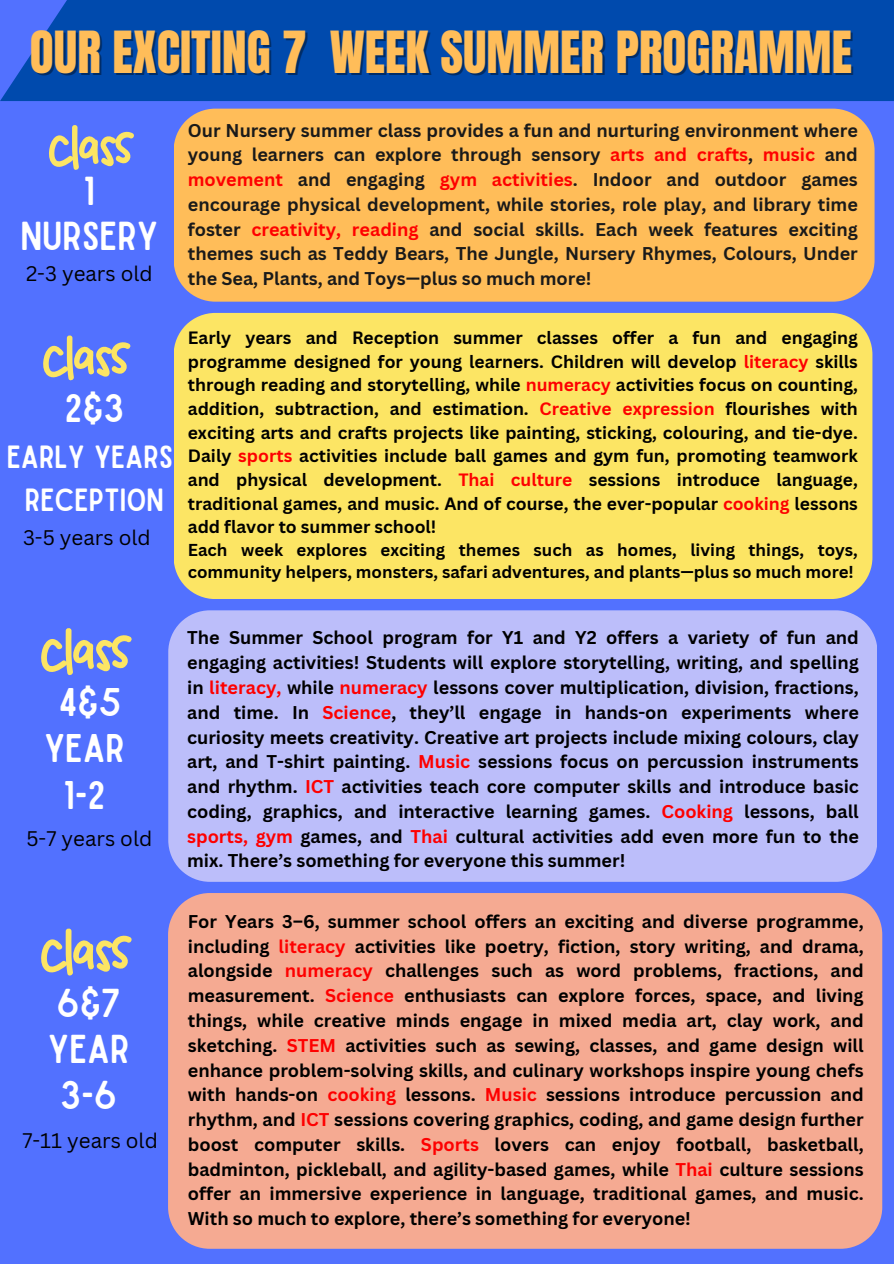
<style>
.page{position:relative;width:894px;height:1264px;background:#fff}
.page>*{position:absolute;margin:0;border:0;box-sizing:border-box;transform-origin:0 0}
.t1{font:49.35px "Anton";color:#ffbd59}
.t2{font:38.7px/45px "Sailors";color:#fff;text-align:center}
.t3{font:38.55px/46.2px "Sailors";color:#fff;text-align:center}
.t4{font:38.25px/46.2px "Sailors";color:#fff;text-align:center}
.t5{font:30.75px/42.8px "Sailors";color:#fff;text-align:center}
.t6{font:20.55px "Canva Sans";color:#000}
.t7{font:700 18px/24.8px "Canva Sans";color:#000;text-align:justify}
.t8{font:700 18px/24.8px "Canva Sans";color:#1a1a1a;text-align:justify}
.t9{font:700 17.4px/23.7px "Canva Sans";color:#000;text-align:justify}
.t10{font:700 16.8px/22.5px "Canva Sans";color:#000}
.s1{color:#fe0000}
</style>
<div class="page">
<div style="left:0;top:0;width:893px;height:1263px;background:#5271ff"></div>
<div style="left:0;top:0;width:893px;height:101px;background:#004aad"></div>
<svg style="left:49px;top:125px;width:85px;height:45px"></svg>
<svg style="left:43px;top:335px;width:88px;height:46px"></svg>
<svg style="left:41px;top:628px;width:91px;height:47px"></svg>
<svg style="left:41px;top:928px;width:91px;height:48px"></svg>
<div style="left:174px;top:109px;width:700px;height:193px;background:#ffbd59"></div>
<div style="left:168px;top:610px;width:708px;height:271px;background:#bcbefa"></div>
<div style="left:174px;top:313px;width:698px;height:286px;background:#fce564"></div>
<div style="left:168px;top:893px;width:714px;height:355px;background:#f5aa92"></div>
<p class="t1" style="left:30px;top:17px;width:278px">OUR EXCITING 7</p>
<h2 class="t1" style="left:329px;top:17px;width:523px">WEEK SUMMER PROGRAMME</h2>
<h4 class="t2" style="left:20px;top:170px;width:139px">1<br>NURSERY</h4>
<h2 class="t6" style="left:26px;top:259px;width:128px">2-3 years old</h2>
<h1 class="t4" style="left:65px;top:386px;width:61px">2&amp;3</h1>
<h1 class="t5" style="left:7px;top:436px;width:168px">EARLY YEARS<br>RECEPTION</h1>
<h4 class="t6" style="left:23px;top:523px;width:129px">3-5 years old</h4>
<p class="t8" style="left:188px;top:117px;width:671px">Our Nursery summer class provides a fun and nurturing environment where young learners can explore through sensory <span class="s1">arts and crafts</span>, <span class="s1">music</span> and <span class="s1">movement</span> and engaging <span class="s1">gym activities</span>. Indoor and outdoor games encourage physical development, while stories, role play, and library time foster <span class="s1">creativity, reading</span> and social skills. Each week features exciting themes such as Teddy Bears, The Jungle, Nursery Rhymes, Colours, Under the Sea, Plants, and Toys—plus so much more!</p>
<h3 class="t9" style="left:188px;top:325px;width:671px">Early years and Reception summer classes offer a fun and engaging programme designed for young learners. Children will develop <span class="s1">literacy</span> skills through reading and storytelling, while <span class="s1">numeracy</span> activities focus on counting, addition, subtraction, and estimation. <span class="s1">Creative expression</span> flourishes with exciting arts and crafts projects like painting, sticking, colouring, and tie-dye.<br>Daily <span class="s1">sports</span> activities include ball games and gym fun, promoting teamwork and physical development. <span class="s1">Thai culture</span> sessions introduce language, traditional games, and music. And of course, the ever-popular <span class="s1">cooking</span> lessons add flavor to summer school!</h3>
<h4 class="t10" style="left:188px;top:538px;width:671px">Each week explores exciting themes such as homes, living things, toys, community helpers, monsters, safari adventures, and plants—plus so much more!</h4>
<p class="t4" style="left:44px;top:681px;width:82px">4&amp;5<br>YEAR<br>1-2</p>
<p class="t6" style="left:26px;top:823px;width:127px">5-7 years old</p>
<p class="t3" style="left:48px;top:981px;width:83px">6&amp;7<br>YEAR<br>3-6</p>
<p class="t6" style="left:22px;top:1126px;width:137px">7-11 years old</p>
<p class="t7" style="left:187px;top:625px;width:673px">The Summer School program for Y1 and Y2 offers a variety of fun and engaging activities! Students will explore storytelling, writing, and spelling in <span class="s1">literacy,</span> while <span class="s1">numeracy</span> lessons cover multiplication, division, fractions, and time. In <span class="s1">Science</span>, they’ll engage in hands-on experiments where curiosity meets creativity. Creative art projects include mixing colours, clay art, and T-shirt painting. <span class="s1">Music</span> sessions focus on percussion instruments and rhythm. <span class="s1">ICT</span> activities teach core computer skills and introduce basic coding, graphics, and interactive learning games. <span class="s1">Cooking</span> lessons, ball <span class="s1">sports, gym</span> games, and <span class="s1">Thai</span> cultural activities add even more fun to the mix. There’s something for everyone this summer!</p>
<p class="t7" style="left:188px;top:908px;width:677px">For Years 3–6, summer school offers an exciting and diverse programme, including <span class="s1">literacy</span> activities like poetry, fiction, story writing, and drama, alongside <span class="s1">numeracy</span> challenges such as word problems, fractions, and measurement. <span class="s1">Science</span> enthusiasts can explore forces, space, and living things, while creative minds engage in mixed media art, clay work, and sketching. <span class="s1">STEM</span> activities such as sewing, classes, and game design will enhance problem-solving skills, and culinary workshops inspire young chefs with hands-on <span class="s1">cooking</span> lessons. <span class="s1">Music</span> sessions introduce percussion and rhythm, and <span class="s1">ICT</span> sessions covering graphics, coding, and game design further boost computer skills. <span class="s1">Sports</span> lovers can enjoy football, basketball, badminton, pickleball, and agility-based games, while <span class="s1">Thai</span> culture sessions offer an immersive experience in language, traditional games, and music.<br>With so much to explore, there’s something for everyone!</p>
</div>
